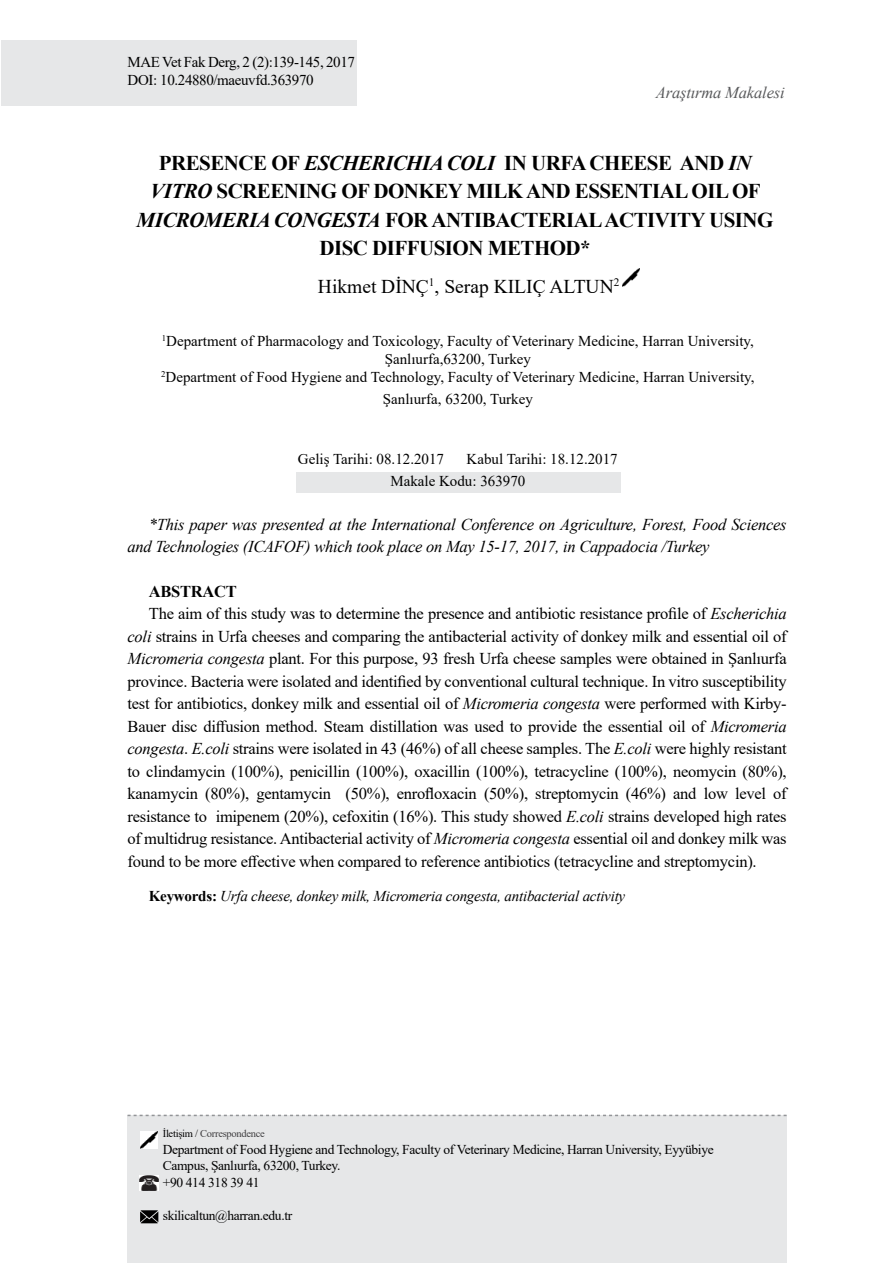
<style>
.page{position:relative;width:893px;height:1263px;background:#fff}
.page>*{position:absolute;margin:0;border:0;box-sizing:border-box;transform-origin:0 0}
.t1{font:700 21px/28.5px "Times New Roman";letter-spacing:-.025em;color:#000;text-align:center}
.t2{font:19.5px "Times New Roman";color:#000}
.t3{font:16.5px "Times New Roman";letter-spacing:-.015em;color:#000}
.t4{font:italic 16.5px/22.5px "Times New Roman";letter-spacing:-.015em;color:#000}
.t5{font:italic 16.5px "Times New Roman";letter-spacing:-.01em;color:#58595b}
.t6{font:700 16.5px "Times New Roman";letter-spacing:-.015em;color:#000}
.t7{font:15px/18px "Times New Roman";color:#000}
.t8{font:italic 15px "Times New Roman";letter-spacing:-.015em;color:#000}
.t9{font:15px/18px "Times New Roman";letter-spacing:-.025em;color:#000}
.t10{font:13.5px/16.5px "Times New Roman";letter-spacing:-.025em;color:#000}
.t11{font:10.5px "Times New Roman";letter-spacing:-.025em;color:#414042}
.s1{font-style:italic}
.s2{font-weight:700;font-style:normal}
.s3{color:#000}
</style>
<div class="page">
<div style="left:296px;top:472px;width:325px;height:21px;background:#e6e7e8"></div>
<img style="left:623px;top:269px;width:17px;height:17px">
<div style="left:128px;top:1115px;width:659px;height:148px;background:#e6e7e8"></div>
<svg style="left:128px;top:1115px;width:659px;height:1px"></svg>
<img style="left:141px;top:1131px;width:17px;height:17px">
<svg style="left:140px;top:1210px;width:18px;height:13px"></svg>
<img style="left:140px;top:1176px;width:18px;height:15px">
<div style="left:1px;top:40px;width:355px;height:66px;background:#e6e7e8"></div>
<p class="t9" style="left:128px;top:53px;width:229px">MAE Vet Fak Derg, 2 (2):139-145, 2017<br>DOI: 10.24880/maeuvfd.363970</p>
<p class="t5" style="left:656px;top:81px;width:130px">Araştırma Makalesi</p>
<p class="t1" style="left:137px;top:148px;width:638px">PRESENCE OF <span class="s1">ESCHERICHIA COLI</span> IN URFA CHEESE AND <span class="s1">IN VITRO</span> SCREENING OF DONKEY MILK AND ESSENTIAL OIL OF <span class="s1">MICROMERIA CONGESTA</span> FOR ANTIBACTERIAL ACTIVITY USING DISC DIFFUSION METHOD*</p>
<p class="t2" style="left:318px;top:272px;width:303px">Hikmet DİNÇ<sup>1</sup>, Serap KILIÇ ALTUN<sup>2</sup></p>
<p class="t7" style="left:161px;top:331px;width:595px;text-align:center"><sup>1</sup>Department of Pharmacology and Toxicology, Faculty of Veterinary Medicine, Harran University,<br>Şanlıurfa,63200, Turkey<br><sup>2</sup>Department of Food Hygiene and Technology, Faculty of Veterinary Medicine, Harran University,</p>
<p class="t7" style="left:383px;top:389px;width:152px">Şanlıurfa, 63200, Turkey</p>
<p class="t7" style="left:298px;top:449px;width:148px">Geliş Tarihi: 08.12.2017</p>
<p class="t7" style="left:390px;top:447px;width:229px;line-height:22.5px;text-indent:76px">Kabul Tarihi: 18.12.2017<br>Makale Kodu: 363970</p>
<p class="t4" style="left:128px;top:512px;width:661px;text-indent:21px">*This paper was presented at the International Conference on Agriculture, Forest, Food Sciences and Technologies (ICAFOF) which took place on May 15-17, 2017, in Cappadocia /Turkey</p>
<p class="t6" style="left:149px;top:579px;width:90px">ABSTRACT</p>
<p class="t3" style="left:149px;top:602px;width:639px">The aim of this study was to determine the presence and antibiotic resistance profile of <span class="s1">Escherichia</span></p>
<p class="t3" style="left:128px;top:624px;width:661px"><span class="s1">coli</span> strains in Urfa cheeses and comparing the antibacterial activity of donkey milk and essential oil of</p>
<p class="t3" style="left:128px;top:647px;width:661px"><span class="s1">Micromeria congesta</span> plant. For this purpose, 93 fresh Urfa cheese samples were obtained in Şanlıurfa</p>
<p class="t3" style="left:128px;top:669px;width:661px">province. Bacteria were isolated and identified by conventional cultural technique. In vitro susceptibility</p>
<p class="t3" style="left:128px;top:692px;width:661px">test for antibiotics, donkey milk and essential oil of <span class="s1">Micromeria congesta</span> were performed with Kirby-</p>
<p class="t3" style="left:128px;top:714px;width:661px">Bauer disc diffusion method. Steam distillation was used to provide the essential oil of <span class="s1">Micromeria</span></p>
<p class="t3" style="left:128px;top:737px;width:661px"><span class="s1">congesta</span>. <span class="s1">E.coli</span> strains were isolated in 43 (46%) of all cheese samples. The <span class="s1">E.coli</span> were highly resistant</p>
<p class="t3" style="left:128px;top:759px;width:661px">to clindamycin (100%), penicillin (100%), oxacillin (100%), tetracycline (100%), neomycin (80%),</p>
<p class="t3" style="left:128px;top:782px;width:661px">kanamycin (80%), gentamycin (50%), enrofloxacin (50%), streptomycin (46%) and low level of</p>
<p class="t3" style="left:128px;top:804px;width:661px">resistance to imipenem (20%), cefoxitin (16%). This study showed <span class="s1">E.coli</span> strains developed high rates</p>
<p class="t3" style="left:128px;top:827px;width:661px">of multidrug resistance. Antibacterial activity of <span class="s1">Micromeria congesta</span> essential oil and donkey milk was</p>
<p class="t3" style="left:128px;top:849px;width:631px">found to be more effective when compared to reference antibiotics (tetracycline and streptomycin).</p>
<p class="t8" style="left:149px;top:886px;width:478px"><span class="s2">Keywords:</span> Urfa cheese, donkey milk, Micromeria congesta, antibacterial activity</p>
<p class="t11" style="left:163px;top:1126px;width:104px"><span class="s3">İletişim /</span> Correspondence</p>
<p class="t10" style="left:163px;top:1141px;width:552px">Department of Food Hygiene and Technology, Faculty of Veterinary Medicine, Harran University, Eyyübiye<br>Campus, Şanlıurfa, 63200, Turkey.<br>+90 414 318 39 41</p>
<p class="t10" style="left:163px;top:1207px;width:131px">skilicaltun@harran.edu.tr</p>
</div>
